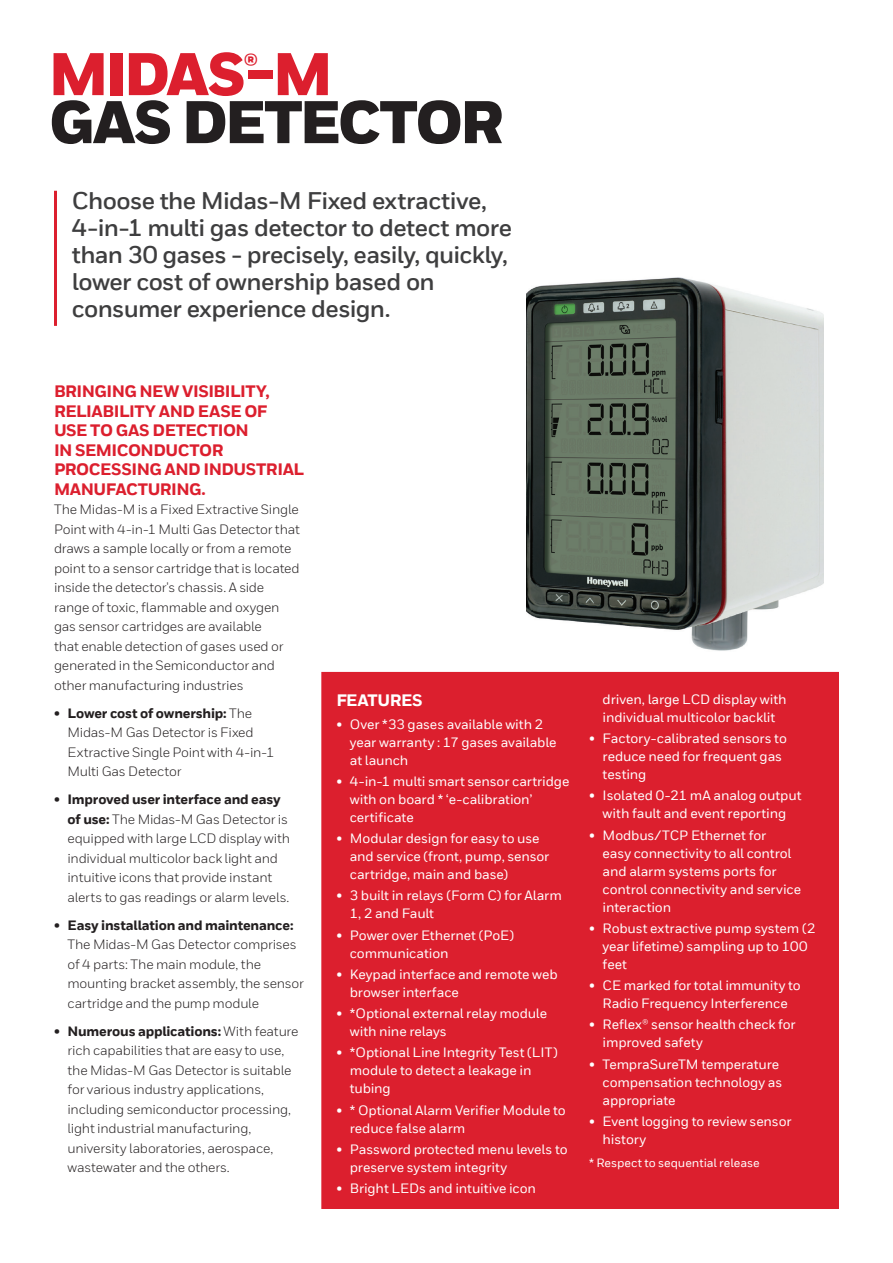
<style>
.page{position:relative;width:893px;height:1263px;background:#fff}
.page>*{position:absolute;margin:0;border:0;box-sizing:border-box;transform-origin:0 0}
.t1{font:900 60px/48px "Honeywell Sans";letter-spacing:-.055em;color:#231f20}
.t2{font:700 24px/27px "Honeywell Sans TT";letter-spacing:-.025em;color:#3e3e3f}
.t3{font:800 16.5px/19.5px "Honeywell Sans TT";letter-spacing:-.03em;color:#dc1f2e}
.t4{font:800 16.5px "Honeywell Sans TT";letter-spacing:-.025em;color:#fff}
.t5{font:500 13.5px/18px "Honeywell Sans TT";letter-spacing:-.01em;color:#fff}
.t6{font:13.5px/19.5px "Honeywell Sans TT";letter-spacing:-.015em;color:#231f20}
.t7{font:800 13.5px "Honeywell Sans TT";letter-spacing:-.015em;color:#231f20}
.t8{font:500 12px "Honeywell Sans TT";letter-spacing:-.005em;color:#fff}
.s1{color:#dc1f2e}
.s2{font-weight:800}
</style>
<div class="page">
<div style="left:322px;top:673px;width:516px;height:535px;background:#dc1f2e"></div>
<div style="left:321px;top:672px;width:518px;height:537px;border:2px solid #dc1f2e"></div>
<hr style="left:54px;top:191px;width:3px;height:135px;background:#dc1f2e">
<img style="left:527px;top:277px;width:296px;height:374px">
<h1 class="t1" style="left:48px;top:53px;width:457px"><span class="s1">MIDAS</span><sup>®</sup><span class="s1">-M<br></span>GAS DETECTOR</h1>
<h2 class="t2" style="left:72px;top:188px;width:442px">Choose the Midas-M Fixed extractive, 4-in-1 multi gas detector to detect more than 30 gases - precisely, easily, quickly, lower cost of ownership based on consumer experience design.</h2>
<p class="t3" style="left:54px;top:382px;width:252px">BRINGING NEW VISIBILITY,<br>RELIABILITY AND EASE OF<br>USE TO GAS DETECTION<br>IN SEMICONDUCTOR<br>PROCESSING AND INDUSTRIAL<br>MANUFACTURING.</p>
<p class="t6" style="left:54px;top:500px;width:247px">The Midas-M is a Fixed Extractive Single Point with 4-in-1 Multi Gas Detector that draws a sample locally or from a remote point to a sensor cartridge that is located inside the detector's chassis. A side range of toxic, flammable and oxygen gas sensor cartridges are available<br>that enable detection of gases used or generated in the Semiconductor and other manufacturing industries</p>
<p class="t6" style="left:68px;top:703px;width:209px;text-indent:-14px"><span class="s2">• Lower cost of ownership:</span> The<br>Midas-M Gas Detector is Fixed<br>Extractive Single Point with 4-in-1<br>Multi Gas Detector</p>
<p class="t6" style="left:68px;top:790px;width:224px;text-indent:-14px"><span class="s2">• Improved user interface and easy of use:</span> The Midas-M Gas Detector is equipped with large LCD display with individual multicolor back light and intuitive icons that provide instant alerts to gas readings or alarm levels.</p>
<p class="t7" style="left:54px;top:917px;width:241px">• Easy installation and maintenance:</p>
<p class="t6" style="left:68px;top:935px;width:238px">The Midas-M Gas Detector comprises of 4 parts: The main module, the mounting bracket assembly, the sensor cartridge and the pump module</p>
<p class="t6" style="left:68px;top:1021px;width:233px;text-indent:-14px"><span class="s2">• Numerous applications:</span> With feature rich capabilities that are easy to use, the Midas-M Gas Detector is suitable for various industry applications, including semiconductor processing, light industrial manufacturing, university laboratories, aerospace, wastewater and the others.</p>
<p class="t4" style="left:336px;top:691px;width:88px">FEATURES</p>
<p class="t5" style="left:350px;top:715px;width:208px;text-indent:-14px">• Over *33 gases available with 2 year warranty : 17 gases available at launch</p>
<p class="t5" style="left:350px;top:772px;width:221px;text-indent:-14px">• 4-in-1 multi smart sensor cartridge with on board * ‘e-calibration’ certificate</p>
<p class="t5" style="left:350px;top:830px;width:201px;text-indent:-14px">• Modular design for easy to use and service (front, pump, sensor cartridge, main and base)</p>
<p class="t5" style="left:350px;top:887px;width:214px;text-indent:-14px">• 3 built in relays (Form C) for Alarm<br>1, 2 and Fault</p>
<p class="t5" style="left:350px;top:926px;width:166px;text-indent:-14px">• Power over Ethernet (PoE) communication</p>
<p class="t5" style="left:350px;top:965px;width:209px;text-indent:-14px">• Keypad interface and remote web browser interface</p>
<p class="t5" style="left:350px;top:1005px;width:199px;text-indent:-14px">• *Optional external relay module with nine relays</p>
<p class="t5" style="left:350px;top:1044px;width:209px;text-indent:-14px">• *Optional Line Integrity Test (LIT) module to detect a leakage in tubing</p>
<p class="t5" style="left:350px;top:1101px;width:217px;text-indent:-14px">• * Optional Alarm Verifier Module to reduce false alarm</p>
<p class="t5" style="left:350px;top:1140px;width:219px;text-indent:-14px">• Password protected menu levels to preserve system integrity</p>
<p class="t5" style="left:336px;top:1179px;width:201px">• Bright LEDs and intuitive icon</p>
<p class="t5" style="left:603px;top:690px;width:186px">driven, large LCD display with individual multicolor backlit</p>
<p class="t5" style="left:603px;top:730px;width:186px;text-indent:-14px">• Factory-calibrated sensors to reduce need for frequent gas testing</p>
<p class="t5" style="left:589px;top:787px;width:214px;text-align:center">• Isolated 0-21 mA analog output with fault and event reporting</p>
<p class="t5" style="left:603px;top:826px;width:200px;text-indent:-14px">• Modbus/TCP Ethernet for<br>easy connectivity to all control and alarm systems ports for control connectivity and service interaction</p>
<p class="t5" style="left:603px;top:919px;width:214px;text-indent:-14px">• Robust extractive pump system (2 year lifetime) sampling up to 100 feet</p>
<p class="t5" style="left:589px;top:977px;width:213px;text-align:center">• CE marked for total immunity to<br>Radio Frequency Interference</p>
<p class="t5" style="left:603px;top:1016px;width:195px;text-indent:-14px">• Reflex® sensor health check for improved safety</p>
<p class="t5" style="left:603px;top:1055px;width:181px;text-indent:-14px">• TempraSureTM temperature compensation technology as appropriate</p>
<p class="t5" style="left:603px;top:1112px;width:190px;text-indent:-14px">• Event logging to review sensor history</p>
<p class="t8" style="left:589px;top:1155px;width:172px">* Respect to sequential release</p>
</div>
